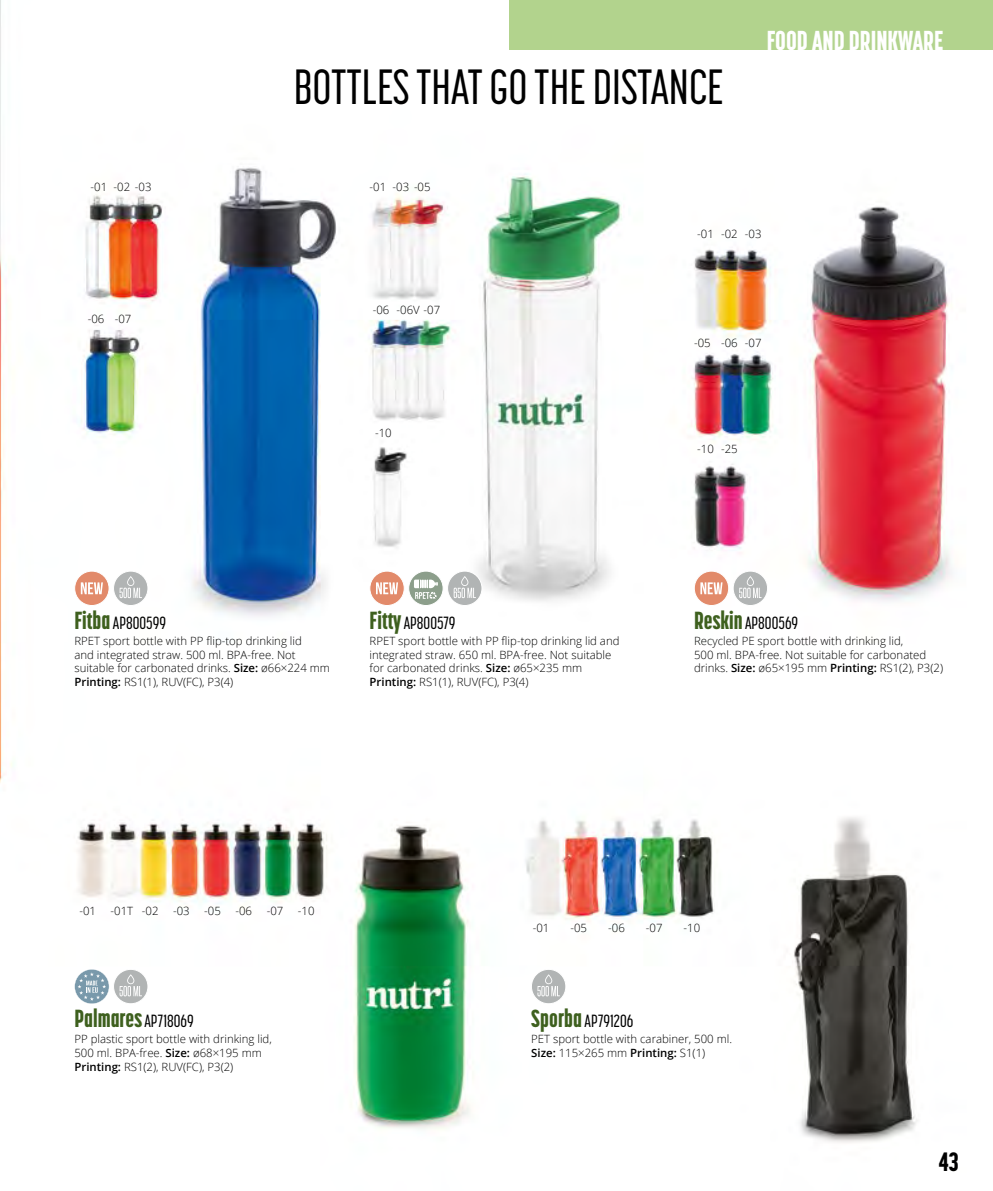
<style>
.page{position:relative;width:993px;height:1191px;background:#fff}
.page>*{position:absolute;margin:0;border:0;box-sizing:border-box;transform-origin:0 0}
.t1{font:500 49px "Korolev Compressed";color:#000}
.t2{font:800 27.12px "Korolev Compressed";color:#fff}
.t3{font:800 26.25px "Korolev Compressed";color:#000}
.t4{font:800 24.5px "Korolev Compressed";color:#3e601e}
.t5{font:500 17.5px "Korolev Compressed";color:#000}
.t6{font:300 11.38px/13.7px "Open Sans";color:#000}
.s1{font-weight:800;font-size:24.5px;color:#3e601e}
.s2{font-weight:600}
.s3{font-weight:500;font-size:17.5px;color:#000}
</style>
<div class="page">
<img style="left:0;top:0;width:952px;height:1143px">
<div style="left:694px;top:571px;width:34px;height:34px;background:#e28a6a;border-radius:50%"></div>
<div style="left:693px;top:571px;width:35px;height:34px;border:1px solid #fff;border-radius:50%"></div>
<svg style="left:700px;top:582px;width:22px;height:12px"></svg>
<div style="left:733px;top:571px;width:34px;height:34px;background:#b1b4b4;border-radius:50%"></div>
<div style="left:732px;top:571px;width:35px;height:34px;border:1px solid #fff;border-radius:50%"></div>
<svg style="left:739px;top:576px;width:22px;height:22px"></svg>
<div style="left:370px;top:571px;width:34px;height:34px;background:#e28a6a;border-radius:50%"></div>
<div style="left:369px;top:571px;width:35px;height:34px;border:1px solid #fff;border-radius:50%"></div>
<svg style="left:376px;top:582px;width:22px;height:12px"></svg>
<div style="left:408px;top:571px;width:35px;height:34px;background:#8c9e8b;border-radius:50%"></div>
<div style="left:408px;top:571px;width:35px;height:34px;border:1px solid #fff;border-radius:50%"></div>
<svg style="left:414px;top:579px;width:23px;height:20px"></svg>
<div style="left:447px;top:571px;width:35px;height:34px;background:#b1b4b4;border-radius:50%"></div>
<div style="left:447px;top:571px;width:35px;height:34px;border:1px solid #fff;border-radius:50%"></div>
<svg style="left:453px;top:576px;width:22px;height:22px"></svg>
<div style="left:531px;top:969px;width:34px;height:34px;background:#b1b4b4;border-radius:50%"></div>
<div style="left:531px;top:969px;width:35px;height:35px;border:1px solid #fff;border-radius:50%"></div>
<svg style="left:537px;top:974px;width:22px;height:22px"></svg>
<div style="left:75px;top:571px;width:34px;height:34px;background:#e28a6a;border-radius:50%"></div>
<div style="left:74px;top:571px;width:35px;height:34px;border:1px solid #fff;border-radius:50%"></div>
<svg style="left:81px;top:582px;width:22px;height:12px"></svg>
<div style="left:113px;top:571px;width:35px;height:34px;background:#b1b4b4;border-radius:50%"></div>
<div style="left:113px;top:571px;width:35px;height:34px;border:1px solid #fff;border-radius:50%"></div>
<svg style="left:119px;top:576px;width:23px;height:22px"></svg>
<svg style="left:74px;top:969px;width:35px;height:35px"></svg>
<svg style="left:113px;top:969px;width:35px;height:34px"></svg>
<div style="left:113px;top:969px;width:35px;height:35px;border:1px solid #fff;border-radius:50%"></div>
<svg style="left:119px;top:974px;width:23px;height:22px"></svg>
<div style="left:509px;top:0;width:483px;height:50px;background:#b2d38d"></div>
<h1 class="t1" style="left:294px;top:60px;width:431px">BOTTLES THAT GO THE DISTANCE</h1>
<h2 class="t2" style="left:766px;top:25px;width:178px">FOOD AND DRINKWARE</h2>
<p class="t6" style="left:91px;top:180px;width:18px">-01</p>
<p class="t6" style="left:369px;top:180px;width:18px">-01</p>
<p class="t6" style="left:113px;top:180px;width:40px">-02 -03</p>
<p class="t6" style="left:392px;top:180px;width:40px">-03 -05</p>
<p class="t6" style="left:88px;top:312px;width:18px">-06</p>
<p class="t6" style="left:115px;top:312px;width:18px">-07</p>
<p class="t6" style="left:372px;top:303px;width:18px">-06</p>
<p class="t6" style="left:396px;top:303px;width:45px">-06V -07</p>
<p class="t6" style="left:697px;top:227px;width:18px">-01</p>
<p class="t6" style="left:720px;top:227px;width:18px">-02</p>
<p class="t6" style="left:744px;top:227px;width:18px">-03</p>
<p class="t6" style="left:693px;top:336px;width:18px">-05</p>
<p class="t6" style="left:720px;top:336px;width:18px">-06</p>
<p class="t6" style="left:744px;top:336px;width:18px">-07</p>
<p class="t6" style="left:375px;top:426px;width:18px">-10</p>
<p class="t6" style="left:697px;top:441px;width:18px">-10</p>
<p class="t6" style="left:720px;top:441px;width:18px">-25</p>
<h3 class="t5" style="left:74px;top:613px;width:93px"><span class="s1">Fitba</span> AP800599</h3>
<p class="t6" style="left:74px;top:634px;width:257px">RPET sport bottle with PP flip-top drinking lid<br>and integrated straw. 500 ml. BPA-free. Not suitable for carbonated drinks. <span class="s2">Size:</span> ø66×224 mm <span class="s2">Printing:</span> RS1(1), RUV(FC), P3(4)</p>
<h3 class="t5" style="left:369px;top:613px;width:87px"><span class="s1">Fitty</span> AP800579</h3>
<p class="t6" style="left:369px;top:634px;width:251px">RPET sport bottle with PP flip-top drinking lid and integrated straw. 650 ml. BPA-free. Not suitable for carbonated drinks. <span class="s2">Size:</span> ø65×235 mm <span class="s2">Printing:</span> RS1(1), RUV(FC), P3(4)</p>
<h3 class="t5" style="left:693px;top:613px;width:106px"><span class="s1">Reskin</span> AP800569</h3>
<p class="t6" style="left:693px;top:634px;width:250px">Recycled PE sport bottle with drinking lid,<br>500 ml. BPA-free. Not suitable for carbonated drinks. <span class="s2">Size:</span> ø65×195 mm <span class="s2">Printing:</span> RS1(2), P3(2)</p>
<p class="t6" style="left:79px;top:903px;width:18px">-01</p>
<p class="t6" style="left:111px;top:903px;width:49px">-01T -02</p>
<p class="t6" style="left:173px;top:903px;width:18px">-03</p>
<p class="t6" style="left:204px;top:903px;width:18px">-05</p>
<p class="t6" style="left:235px;top:903px;width:18px">-06</p>
<p class="t6" style="left:266px;top:903px;width:18px">-07</p>
<p class="t6" style="left:298px;top:903px;width:18px">-10</p>
<p class="t6" style="left:532px;top:920px;width:18px">-01</p>
<p class="t6" style="left:570px;top:920px;width:18px">-05</p>
<p class="t6" style="left:608px;top:920px;width:18px">-06</p>
<p class="t6" style="left:645px;top:920px;width:18px">-07</p>
<p class="t6" style="left:683px;top:920px;width:18px">-10</p>
<h3 class="t4" style="left:74px;top:1004px;width:121px">Palmares <span class="s3">AP718069</span></h3>
<p class="t6" style="left:74px;top:1032px;width:199px">PP plastic sport bottle with drinking lid,<br>500 ml. BPA-free. <span class="s2">Size:</span> ø68×195 mm<br><span class="s2">Printing:</span> RS1(2), RUV(FC), P3(2)</p>
<h3 class="t5" style="left:531px;top:1011px;width:104px"><span class="s1">Sporba</span> AP791206</h3>
<p class="t6" style="left:531px;top:1032px;width:202px">PET sport bottle with carabiner, 500 ml.<br><span class="s2">Size:</span> 115×265 mm <span class="s2">Printing:</span> S1(1)</p>
<h3 class="t3" style="left:938px;top:1146px;width:21px">43</h3>
</div>
